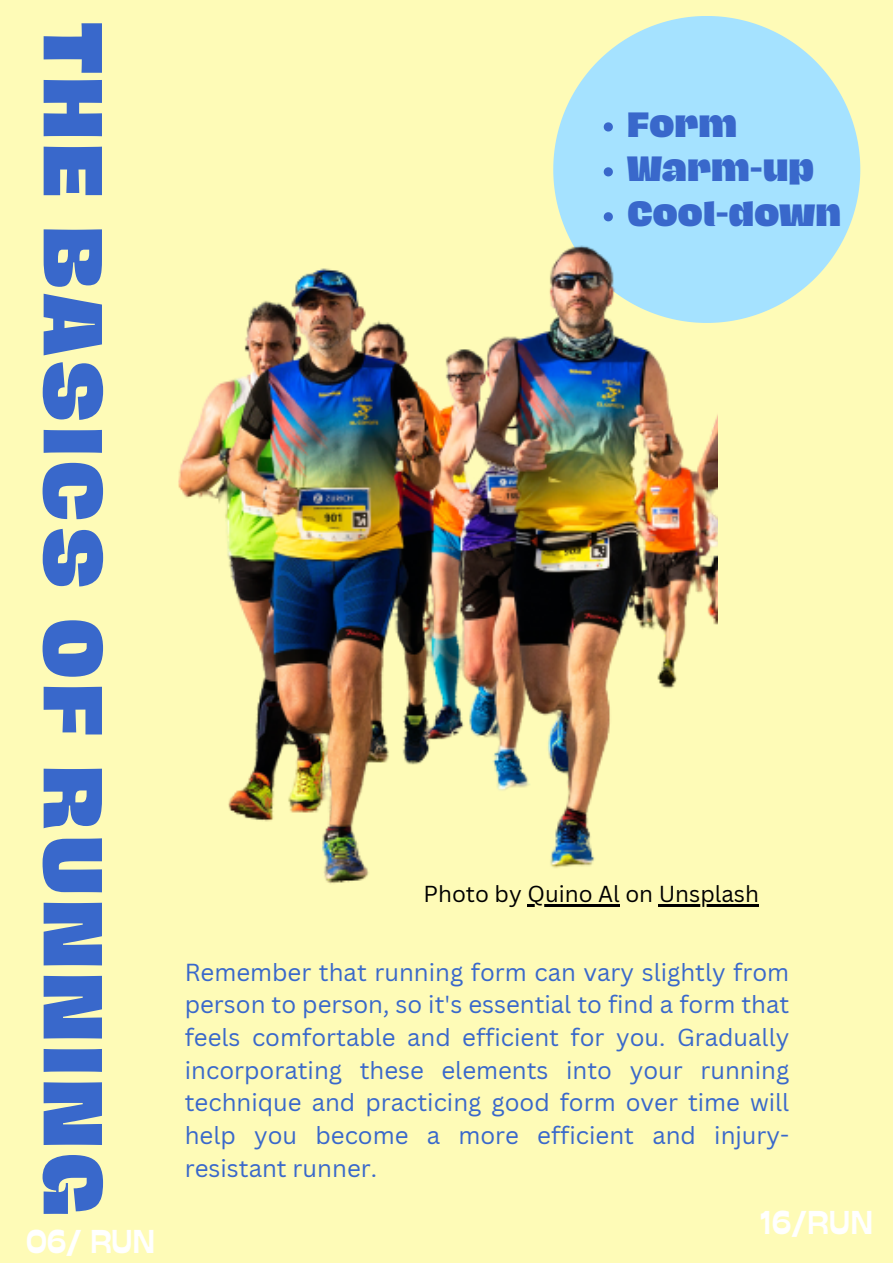
<style>
.page{position:relative;width:893px;height:1264px;background:#fff}
.page>*{position:absolute;margin:0;border:0;box-sizing:border-box;transform-origin:0 0}
.t1{font:800 76.5px "Hagrid";letter-spacing:.075em;color:#3968cb}
.t2{font:800 33px "Stadio Deva";letter-spacing:-.01em;color:#fff}
.t3{font:800 32.1px "Hagrid";color:#3968cb}
.t4{font:24px/32.5px "Canva Sans";color:#3968cb;text-align:justify}
.t5{font:22.5px "Canva Sans";color:#000}
</style>
<div class="page">
<div style="left:0;top:0;width:892px;height:1262px;background:#fefbb7"></div>
<svg style="left:553px;top:16px;width:307px;height:307px;fill:#a5e2ff"></svg>
<img style="left:178px;top:198px;width:540px;height:709px">
<hr style="left:527px;top:904px;width:92px;height:2px;background:#000">
<hr style="left:658px;top:904px;width:101px;height:2px;background:#000">
<svg style="left:603px;top:122px;width:10px;height:9px"></svg>
<svg style="left:603px;top:167px;width:10px;height:9px"></svg>
<svg style="left:603px;top:212px;width:10px;height:9px"></svg>
<p class="t1" style="left:112px;top:24px;width:1192px;rotate:90deg">THE BASICS OF RUNNING</p>
<p class="t2" style="left:26px;top:1221px;width:131px">06/ RUN</p>
<p class="t3" style="left:627px;top:108px;width:111px">Form</p>
<p class="t3" style="left:627px;top:153px;width:188px">Warm-up</p>
<p class="t3" style="left:627px;top:198px;width:215px">Cool-down</p>
<p class="t5" style="left:423px;top:878px;width:337px">Photo by Quino Al on Unsplash</p>
<p class="t4" style="left:185px;top:955px;width:606px">Remember that running form can vary slightly from person to person, so it's essential to find a form that feels comfortable and efficient for you. Gradually incorporating these elements into your running technique and practicing good form over time will help you become a more efficient and injury&shy;resistant runner.</p>
<p class="t2" style="left:760px;top:1202px;width:115px">16/RUN</p>
</div>
